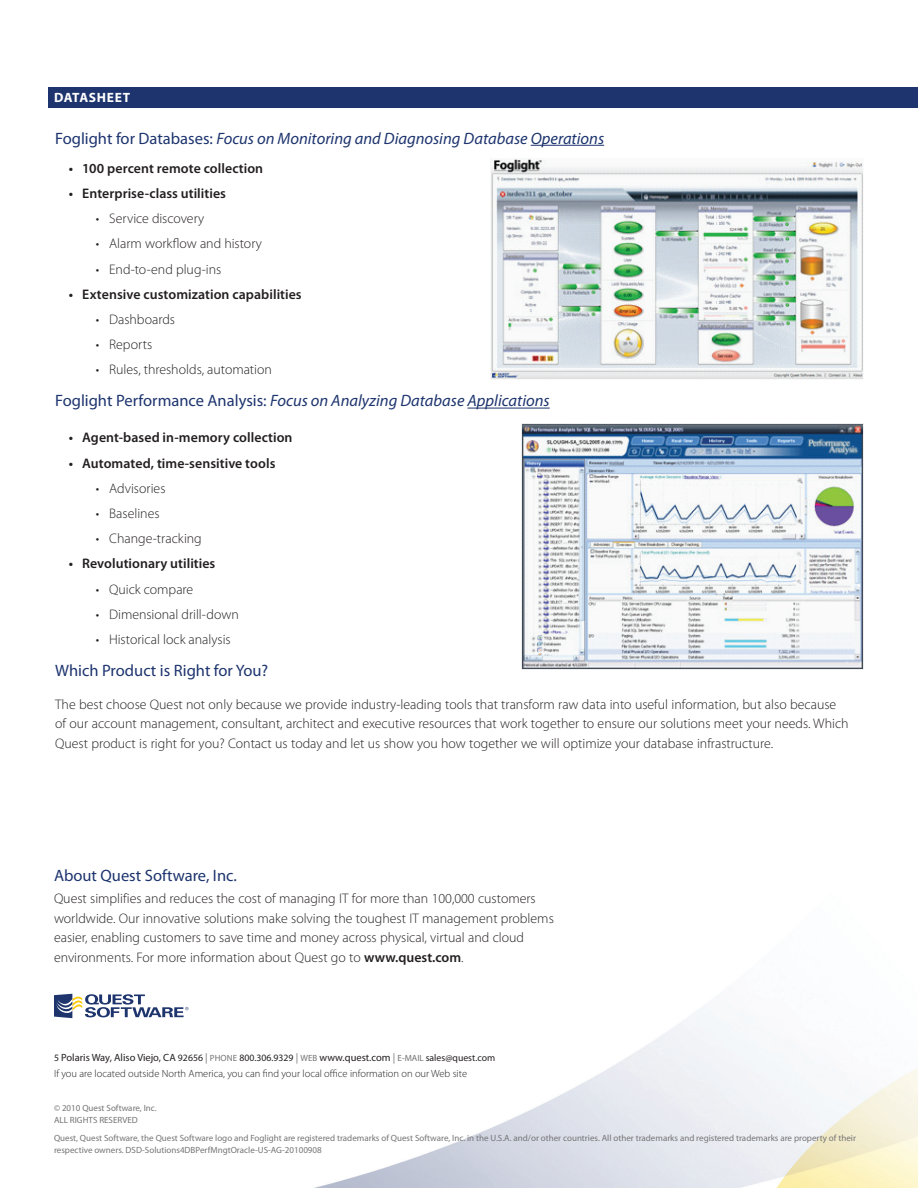
<style>
.page{position:relative;width:918px;height:1188px;background:#fff}
.page>*{position:absolute;margin:0;border:0;box-sizing:border-box;transform-origin:0 0}
.t1{font:italic 16.5px "Myriad Pro";color:#1d346e}
.t2{font:16.5px "Myriad Pro";color:#1d346e}
.t3{font:300 13.8px/19.5px "Myriad Pro";color:#231f20}
.t4{font:600 13.8px "Myriad Pro";letter-spacing:.005em;color:#231f20}
.t5{font:700 13.5px "Myriad Pro";letter-spacing:.05em;color:#fff}
.t6{font:300 10.5px/15.3px "Myriad Pro";color:#231f20}
.t7{font:9px/12px "Myriad Pro";color:#757476}
.s1{font-style:normal}
.s2{font-weight:600}
.s3{font-weight:400;font-size:9.75px}
.s4{font-weight:400}
.s5{font-weight:400;color:#757476}
.s6{font-weight:400;font-size:9px;color:#757476}
</style>
<div class="page">
<img style="left:314px;top:995px;width:604px;height:193px">
<svg style="left:54px;top:994px;width:134px;height:24px"></svg>
<div style="left:48px;top:88px;width:870px;height:20px;background:#1d346e"></div>
<hr style="left:531px;top:145px;width:73px;height:1px;background:#1d346e">
<hr style="left:467px;top:408px;width:83px;height:1px;background:#1d346e">
<img style="left:491px;top:159px;width:372px;height:221px">
<img style="left:522px;top:423px;width:342px;height:246px">
<p class="t5" style="left:54px;top:89px;width:78px">DATASHEET</p>
<p class="t1" style="left:55px;top:128px;width:550px"><span class="s1">Foglight for Databases:</span> Focus on Monitoring and Diagnosing Database Operations</p>
<p class="t4" style="left:69px;top:159px;width:196px">• 100 percent remote collection</p>
<p class="t4" style="left:69px;top:185px;width:159px">• Enterprise-class utilities</p>
<p class="t3" style="left:96px;top:209px;width:110px">• Service discovery</p>
<p class="t3" style="left:96px;top:234px;width:168px">• Alarm workflow and history</p>
<p class="t3" style="left:96px;top:259px;width:127px">• End-to-end plug-ins</p>
<p class="t4" style="left:69px;top:285px;width:235px">• Extensive customization capabilities</p>
<p class="t3" style="left:96px;top:310px;width:81px">• Dashboards</p>
<p class="t3" style="left:96px;top:335px;width:58px">• Reports</p>
<p class="t3" style="left:96px;top:360px;width:178px">• Rules, thresholds, automation</p>
<p class="t1" style="left:55px;top:391px;width:496px"><span class="s1">Foglight Performance Analysis:</span> Focus on Analyzing Database Applications</p>
<p class="t4" style="left:69px;top:429px;width:225px">• Agent-based in-memory collection</p>
<p class="t4" style="left:69px;top:454px;width:208px">• Automated, time-sensitive tools</p>
<p class="t3" style="left:96px;top:478px;width:71px">• Advisories</p>
<p class="t3" style="left:96px;top:504px;width:65px">• Baselines</p>
<p class="t3" style="left:96px;top:529px;width:108px">• Change-tracking</p>
<p class="t4" style="left:69px;top:555px;width:148px">• Revolutionary utilities</p>
<p class="t3" style="left:96px;top:579px;width:99px">• Quick compare</p>
<p class="t3" style="left:96px;top:604px;width:145px">• Dimensional drill-down</p>
<p class="t3" style="left:96px;top:630px;width:136px">• Historical lock analysis</p>
<p class="t2" style="left:55px;top:660px;width:215px">Which Product is Right for You?</p>
<p class="t3" style="left:55px;top:694px;width:795px">The best choose Quest not only because we provide industry-leading tools that transform raw data into useful information, but also because of our account management, consultant, architect and executive resources that work together to ensure our solutions meet your needs. Which<br>Quest product is right for you? Contact us today and let us show you how together we will optimize your database infrastructure.</p>
<p class="t2" style="left:54px;top:865px;width:184px">About Quest Software, Inc.</p>
<p class="t3" style="left:54px;top:889px;width:501px">Quest simplifies and reduces the cost of managing IT for more than 100,000 customers worldwide. Our innovative solutions make solving the toughest IT management problems easier, enabling customers to save time and money across physical, virtual and cloud environments. For more information about Quest go to <span class="s2">www.quest.com</span>.</p>
<p class="t6" style="left:54px;top:1050px;width:443px"><span class="s3">5</span> <span class="s4">Polaris Way, Aliso Viejo, CA</span> <span class="s3">92656</span> <span class="s5">|</span> <span class="s6">PHONE</span> <span class="s3">800.306.9329</span> <span class="s5">|</span> <span class="s6">WEB</span> <span class="s4">www.quest.com</span> <span class="s5">|</span> <span class="s6">E-MAIL</span> <span class="s3">sales@quest.com<br></span>If you are located outside North America, you can find your local office information on our Web site</p>
<p class="t7" style="left:54px;top:1101px;width:104px">© 2010 Quest Software, Inc.<br>ALL RIGHTS RESERVED</p>
<p class="t7" style="left:54px;top:1132px;width:803px">Quest, Quest Software, the Quest Software logo and Foglight are registered trademarks of Quest Software, Inc. in the U.S.A. and/or other countries. All other trademarks and registered trademarks are property of their respective owners. DSD-Solutions4DBPerfMngtOracle-US-AG-20100908</p>
</div>
